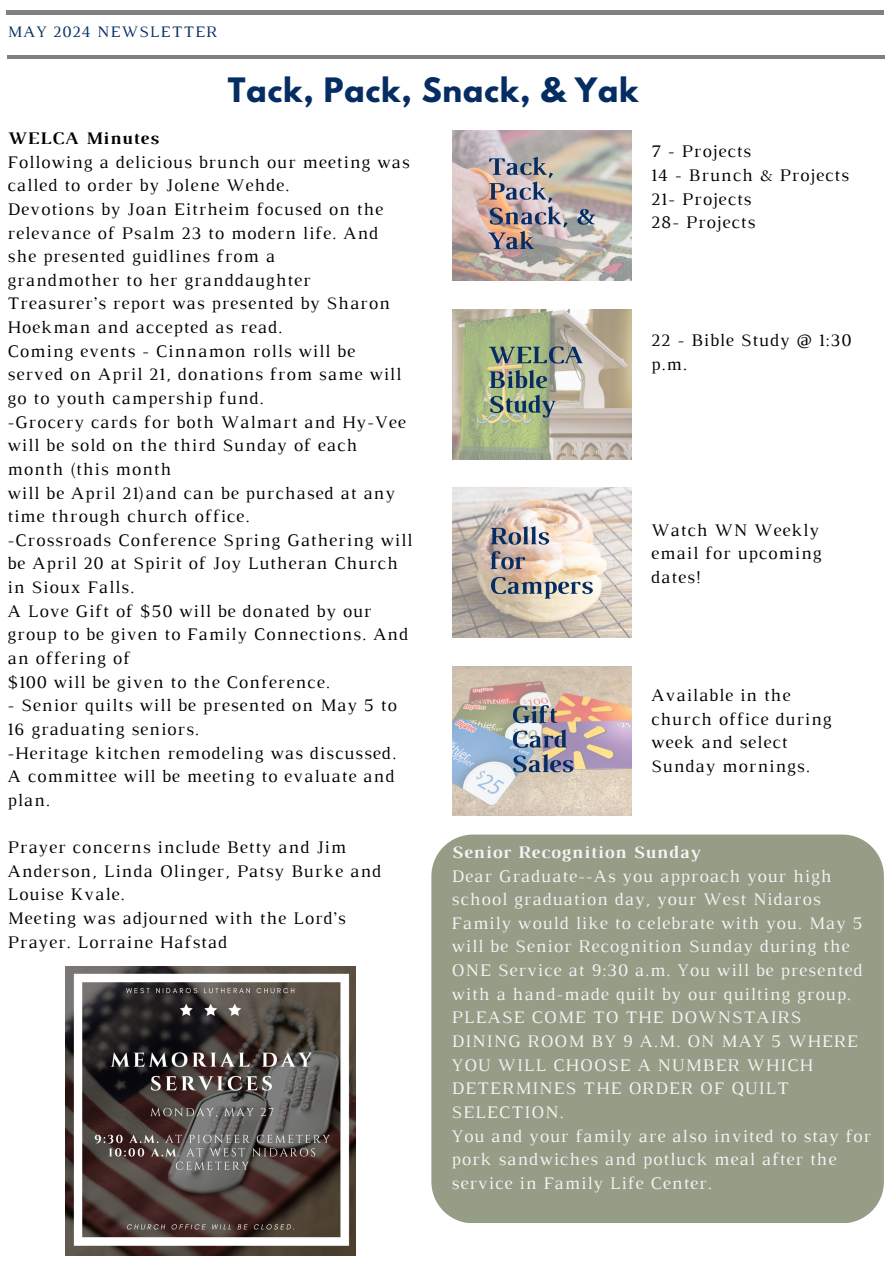
<style>
.page{position:relative;width:894px;height:1264px;background:#fff}
.page>*{position:absolute;margin:0;border:0;box-sizing:border-box;transform-origin:0 0}
.t1{font:700 29.85px "League Spartan";letter-spacing:.03em;color:#062d63}
.t2{font:18px/23.7px "Luthier";letter-spacing:.055em;color:#000}
.t3{font:18px/23.7px "Luthier";letter-spacing:.055em;color:#f4f4f4}
.t4{font:700 18px "Luthier";letter-spacing:.055em;color:#f4f4f4}
.t5{font:700 18px "Luthier";letter-spacing:.055em;color:#000}
.t6{font:16.35px "Luthier";letter-spacing:.06em;color:#062d63}
</style>
<div class="page">
<hr style="left:7px;top:56px;width:877px;height:3px;background:#000">
<hr style="left:6px;top:11px;width:877px;height:3px;background:#000">
<img style="left:452px;top:488px;width:179px;height:149px">
<img style="left:452px;top:131px;width:179px;height:149px">
<img style="left:452px;top:309px;width:179px;height:150px">
<img style="left:452px;top:666px;width:179px;height:150px">
<div style="left:431px;top:834px;width:452px;height:389px;background:#959d87"></div>
<img style="left:66px;top:966px;width:289px;height:289px">
<p class="t6" style="left:7px;top:26px;width:211px">MAY 2024 NEWSLETTER</p>
<p class="t1" style="left:228px;top:75px;width:412px">Tack, Pack, Snack, &amp; Yak</p>
<p class="t5" style="left:7px;top:131px;width:152px">WELCA Minutes</p>
<p class="t2" style="left:7px;top:151px;width:403px">Following a delicious brunch our meeting was called to order by Jolene Wehde.</p>
<p class="t2" style="left:7px;top:198px;width:377px">Devotions by Joan Eitrheim focused on the relevance of Psalm 23 to modern life. And she presented guidlines from a</p>
<p class="t2" style="left:7px;top:269px;width:304px">grandmother to her granddaughter</p>
<p class="t2" style="left:7px;top:293px;width:384px">Treasurer’s report was presented by Sharon<br>Hoekman and accepted as read.</p>
<p class="t2" style="left:7px;top:340px;width:395px">Coming events - Cinnamon rolls will be served on April 21, donations from same will go to youth campership fund.</p>
<p class="t2" style="left:7px;top:411px;width:400px">-Grocery cards for both Walmart and Hy-Vee will be sold on the third Sunday of each month (this month</p>
<p class="t2" style="left:7px;top:482px;width:389px">will be April 21)and can be purchased at any time through church office.</p>
<p class="t2" style="left:7px;top:529px;width:406px">-Crossroads Conference Spring Gathering will be April 20 at Spirit of Joy Lutheran Church in Sioux Falls.</p>
<p class="t2" style="left:7px;top:600px;width:402px">A Love Gift of $50 will be donated by our group to be given to Family Connections. And an offering of</p>
<p class="t2" style="left:7px;top:671px;width:323px">$100 will be given to the Conference.</p>
<p class="t2" style="left:7px;top:695px;width:390px">- Senior quilts will be presented on May 5 to<br>16 graduating seniors.</p>
<p class="t2" style="left:7px;top:742px;width:390px;text-align:justify">-Heritage kitchen remodeling was discussed.<br>A committee will be meeting to evaluate and plan.</p>
<p class="t2" style="left:7px;top:836px;width:375px">Prayer concerns include Betty and Jim<br>Anderson, Linda Olinger, Patsy Burke and<br>Louise Kvale.</p>
<p class="t2" style="left:7px;top:907px;width:339px">Meeting was adjourned with the Lord’s<br>Prayer. Lorraine Hafstad</p>
<p class="t2" style="left:651px;top:141px;width:101px">7 - Projects</p>
<p class="t2" style="left:651px;top:165px;width:199px">14 - Brunch &amp; Projects</p>
<p class="t2" style="left:651px;top:188px;width:102px">21- Projects</p>
<p class="t2" style="left:651px;top:212px;width:106px">28- Projects</p>
<p class="t2" style="left:651px;top:330px;width:201px">22 - Bible Study @ 1:30 p.m.</p>
<p class="t2" style="left:651px;top:519px;width:172px">Watch WN Weekly email for upcoming dates!</p>
<p class="t2" style="left:651px;top:684px;width:182px">Available in the church office during week and select<br>Sunday mornings.</p>
<p class="t4" style="left:451px;top:845px;width:250px">Senior Recognition Sunday</p>
<p class="t3" style="left:451px;top:865px;width:412px">Dear Graduate--As you approach your high school graduation day, your West Nidaros Family would like to celebrate with you. May 5 will be Senior Recognition Sunday during the ONE Service at 9:30 a.m. You will be presented with a hand-made quilt by our quilting group.<br>PLEASE COME TO THE DOWNSTAIRS DINING ROOM BY 9 A.M. ON MAY 5 WHERE YOU WILL CHOOSE A NUMBER WHICH DETERMINES THE ORDER OF QUILT SELECTION.</p>
<p class="t3" style="left:451px;top:1125px;width:421px">You and your family are also invited to stay for pork sandwiches and potluck meal after the service in Family Life Center.</p>
</div>
